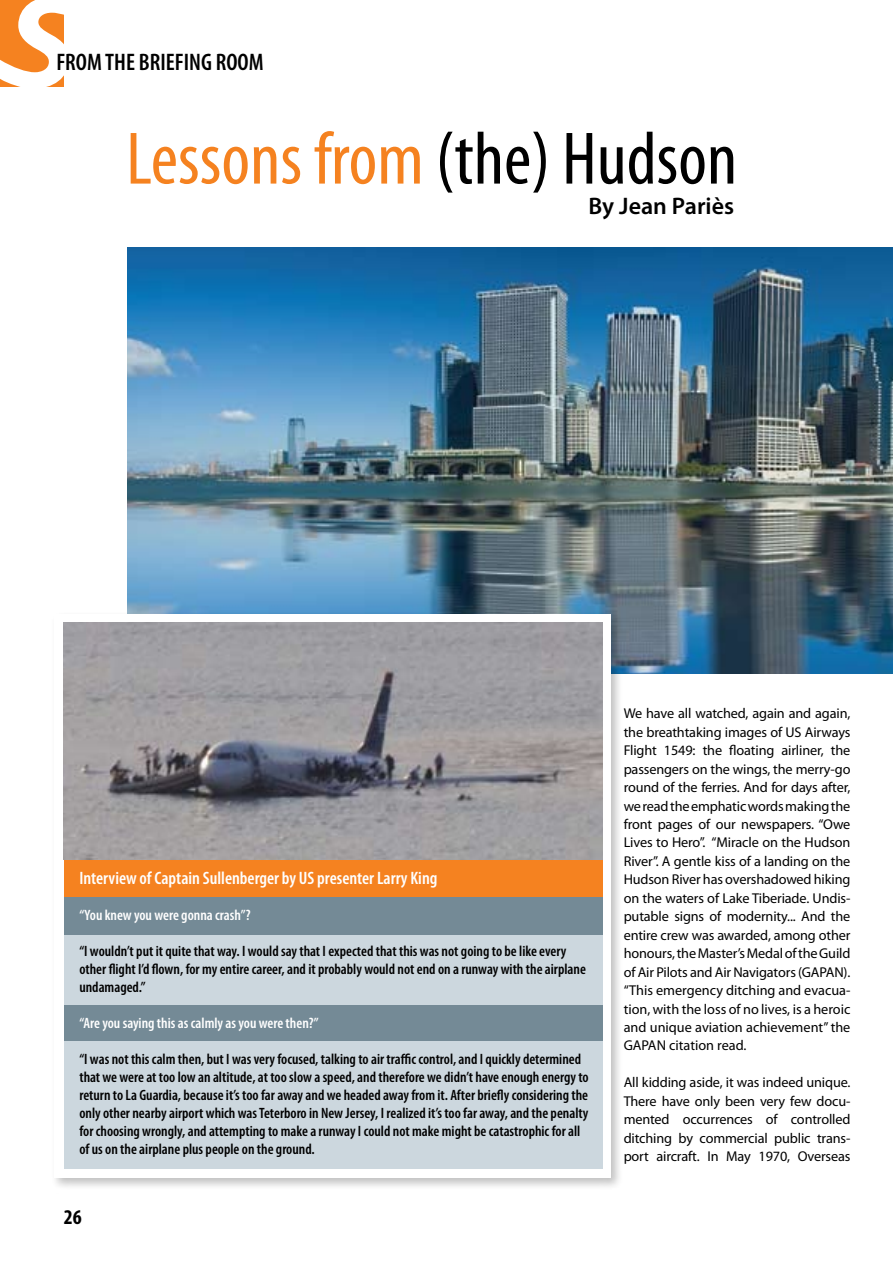
<style>
.page{position:relative;width:893px;height:1263px;background:#fff}
.page>*{position:absolute;margin:0;border:0;box-sizing:border-box;transform-origin:0 0}
.t1{font:condensed 75px "Myriad Pro";color:#f58220}
.t2{font:600 condensed 24px "Myriad Pro";color:#000}
.t3{font:600 24px "Myriad Pro";color:#000}
.t4{font:700 condensed 21px "Myriad Pro";color:#000}
.t5{font:600 condensed 18px "Myriad Pro";color:#fff}
.t6{font:600 condensed 15px/18px "Myriad Pro";color:#000}
.t7{font:600 condensed 15px "Myriad Pro";color:#fff}
.t8{font:14.25px/18.5px "Myriad Pro";letter-spacing:-.005em;color:#000;text-align:justify}
.s1{color:#000}
</style>
<div class="page">
<svg style="left:0;top:0;width:64px;height:87px"></svg>
<img style="left:128px;top:247px;width:765px;height:426px">
<div style="left:50px;top:610px;width:579px;height:586px;background:#000;opacity:.25"></div>
<div style="left:54px;top:614px;width:557px;height:564px;background:#fff"></div>
<div style="left:64px;top:858px;width:538px;height:41px;background:#f58220"></div>
<div style="left:64px;top:897px;width:538px;height:266px;background:#748a96"></div>
<img style="left:64px;top:622px;width:538px;height:237px">
<div style="left:64px;top:935px;width:538px;height:69px;background:#ccd7de"></div>
<div style="left:64px;top:1041px;width:538px;height:127px;background:#ccd7de"></div>
<h2 class="t2" style="left:56px;top:48px;width:209px">FROM THE BRIEFING ROOM</h2>
<h1 class="t1" style="left:126px;top:118px;width:613px">Lessons from <span class="s1">(the) Hudson</span></h1>
<h2 class="t3" style="left:588px;top:192px;width:147px">By Jean Pariès</h2>
<p class="t5" style="left:79px;top:868px;width:360px">Interview of Captain Sullenberger by US presenter Larry King</p>
<p class="t7" style="left:79px;top:906px;width:173px">“You knew you were gonna crash”?</p>
<p class="t6" style="left:79px;top:942px;width:508px">“I wouldn’t put it quite that way. I would say that I expected that this was not going to be like every other flight I’d flown, for my entire career, and it probably would not end on a runway with the airplane undamaged.”</p>
<p class="t7" style="left:79px;top:1014px;width:241px">“Are you saying this as calmly as you were then?”</p>
<p class="t6" style="left:79px;top:1050px;width:511px">“I was not this calm then, but I was very focused, talking to air traffic control, and I quickly determined that we were at too low an altitude, at too slow a speed, and therefore we didn’t have enough energy to return to La Guardia, because it’s too far away and we headed away from it. After briefly considering the only other nearby airport which was Teterboro in New Jersey, I realized it’s too far away, and the penalty for choosing wrongly, and attempting to make a runway I could not make might be catastrophic for all of us on the airplane plus people on the ground.</p>
<h3 class="t4" style="left:64px;top:1205px;width:19px">26</h3>
<p class="t8" style="left:624px;top:704px;width:228px">We have all watched, again and again, the breathtaking images of US Airways Flight 1549: the floating airliner, the passengers on the wings, the merry-go round of the ferries. And for days after, we read the emphatic words making the front pages of our newspapers. “Owe Lives to Hero”. “Miracle on the Hudson River”. A gentle kiss of a landing on the Hudson River has overshadowed hiking on the waters of Lake Tiberiade. Undis&shy;putable signs of modernity... And the entire crew was awarded, among other honours, the Master’s Medal of the Guild of Air Pilots and Air Navigators (GAPAN). “This emergency ditching and evacua&shy;tion, with the loss of no lives, is a heroic and unique aviation achievement” the GAPAN citation read.</p>
<p class="t8" style="left:624px;top:1074px;width:228px">All kidding aside, it was indeed unique.<br>There have only been very few docu&shy;mented occurrences of controlled ditching by commercial public trans&shy;port aircraft. In May 1970, Overseas</p>
</div>
